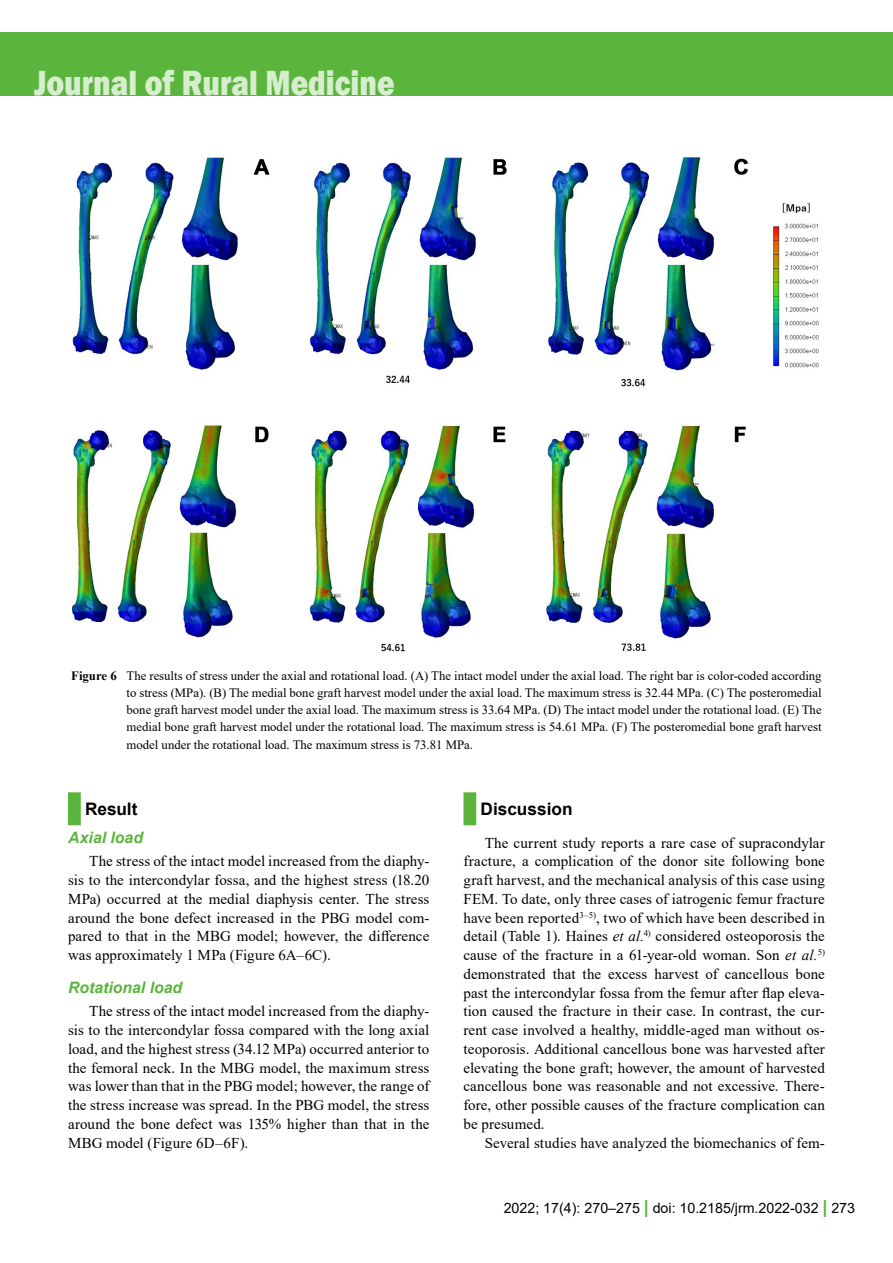
<style>
.page{position:relative;width:893px;height:1263px;background:#fff}
.page>*{position:absolute;margin:0;border:0;box-sizing:border-box;transform-origin:0 0}
.t1{font:800 36px "Franklin Gothic";color:#d6edce;scale:.83 1}
.t2{font:700 17.25px "Arial";color:#000}
.t3{font:italic 700 15.75px "Arial";color:#5bb53c}
.t4{font:15px/18.8px "Times New Roman";letter-spacing:.005em;color:#000;text-align:justify}
.t5{font:14.25px "Arial";color:#000}
.t6{font:12.75px/17.2px "Times New Roman";color:#000;text-align:justify}
.s1{font-weight:700}
.s2{font-style:italic}
.s3{font-weight:700;font-size:18px;color:#5bb53c}
</style>
<div class="page">
<div style="left:0;top:32px;width:893px;height:64px;background:#5bb53c"></div>
<div style="left:68px;top:792px;width:13px;height:33px;background:#5bb53c"></div>
<div style="left:463px;top:792px;width:13px;height:33px;background:#5bb53c"></div>
<img style="left:73px;top:157px;width:746px;height:495px">
<h1 class="t1" style="left:34px;top:59px;width:436px">Journal of Rural Medicine</h1>
<p class="t6" style="left:127px;top:666px;width:697px;text-indent:-55px"><span class="s1">Figure 6</span> The results of stress under the axial and rotational load. (A) The intact model under the axial load. The right bar is color-coded according to stress (MPa). (B) The medial bone graft harvest model under the axial load. The maximum stress is 32.44 MPa. (C) The posteromedial bone graft harvest model under the axial load. The maximum stress is 33.64 MPa. (D) The intact model under the rotational load. (E) The medial bone graft harvest model under the rotational load. The maximum stress is 54.61 MPa. (F) The posteromedial bone graft harvest model under the rotational load. The maximum stress is 73.81 MPa.</p>
<p class="t2" style="left:85px;top:797px;width:54px">Result</p>
<p class="t3" style="left:68px;top:827px;width:77px">Axial load</p>
<p class="t4" style="left:68px;top:851px;width:363px;text-indent:21px">The stress of the intact model increased from the diaphy&shy;sis to the intercondylar fossa, and the highest stress (18.20<br>MPa) occurred at the medial diaphysis center. The stress around the bone defect increased in the PBG model com&shy;pared to that in the MBG model; however, the difference was approximately 1 MPa (Figure 6A–6C).</p>
<p class="t3" style="left:68px;top:977px;width:116px">Rotational load</p>
<p class="t4" style="left:68px;top:1001px;width:363px;text-indent:21px">The stress of the intact model increased from the diaphy&shy;sis to the intercondylar fossa compared with the long axial load, and the highest stress (34.12 MPa) occurred anterior to the femoral neck. In the MBG model, the maximum stress was lower than that in the PBG model; however, the range of the stress increase was spread. In the PBG model, the stress around the bone defect was 135% higher than that in the MBG model (Figure 6D–6F).</p>
<p class="t2" style="left:480px;top:797px;width:94px">Discussion</p>
<p class="t4" style="left:463px;top:833px;width:363px;text-indent:21px">The current study reports a rare case of supracondylar fracture, a complication of the donor site following bone graft harvest, and the mechanical analysis of this case using FEM. To date, only three cases of iatrogenic femur fracture have been reported<sup>3–5)</sup>, two of which have been described in detail (Table 1). Haines <span class="s2">et al.</span><sup>4)</sup> considered osteoporosis the cause of the fracture in a 61-year-old woman. Son <span class="s2">et al.</span><sup>5) </sup>demonstrated that the excess harvest of cancellous bone past the intercondylar fossa from the femur after flap eleva&shy;tion caused the fracture in their case. In contrast, the cur&shy;rent case involved a healthy, middle-aged man without os&shy;teoporosis. Additional cancellous bone was harvested after elevating the bone graft; however, the amount of harvested cancellous bone was reasonable and not excessive. There&shy;fore, other possible causes of the fracture complication can be presumed.</p>
<p class="t4" style="left:485px;top:1133px;width:342px">Several studies have analyzed the biomechanics of fem-</p>
<p class="t5" style="left:504px;top:1198px;width:353px">2022; 17(4): 270–275 <span class="s3">|</span> doi: 10.2185/jrm.2022-032 <span class="s3">|</span> 273</p>
</div>
